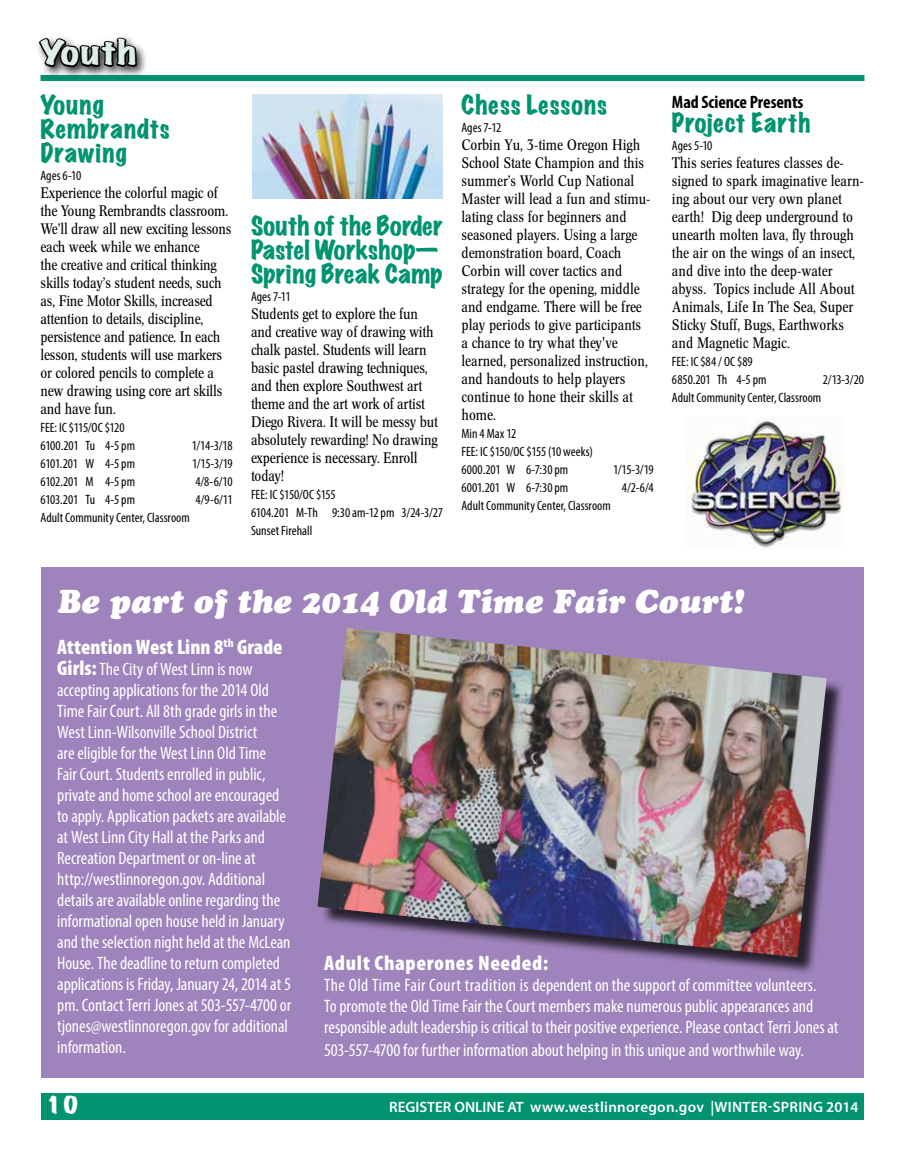
<style>
.page{position:relative;width:905px;height:1161px;background:#fff}
.page>*{position:absolute;margin:0;border:0;box-sizing:border-box;transform-origin:0 0}
.t1{font:italic 33px "Cooper Black Std";color:#fff}
.t2{font:expanded 30px "Marker Felt";letter-spacing:.04em;color:#deede8;scale:1.25 1}
.t3{font:expanded 24px/24px "Marker Felt";letter-spacing:.025em;color:#00936f}
.t4{font:900 condensed 21px "Myriad Pro";letter-spacing:.015em;color:#fff}
.t5{font:900 condensed 21px "Myriad Pro";letter-spacing:.015em;color:#fff;scale:1.04 1}
.t6{font:expanded 21px "Marker Felt";color:#fff;scale:1.25 1}
.t7{font:condensed 18px/21px "Myriad Pro";letter-spacing:-.005em;color:#fff}
.t8{font:700 condensed 18px "Myriad Pro";letter-spacing:-.005em;color:#000}
.t9{font:condensed 15px/18px "Concorde BE";color:#000}
.t10{font:600 15px "Myriad Pro";letter-spacing:.02em;color:#fff}
.t11{font:condensed 13.5px/18px "Myriad Pro";color:#000}
.t12{font:condensed 13.5px "Myriad Pro";letter-spacing:-.02em;color:#000}
.s1{font-weight:900;font-size:21px}
</style>
<div class="page">
<div style="left:40px;top:75px;width:824px;height:6px;background:#00936f"></div>
<div style="left:41px;top:1093px;width:822px;height:27px;background:#00936f"></div>
<div style="left:42px;top:567px;width:822px;height:511px;background:#9f83bc"></div>
<div style="left:35px;top:34px;width:113px;height:45px;background:#000;opacity:.85"></div>
<svg style="left:37px;top:34px;width:102px;height:47px"></svg>
<img style="left:252px;top:94px;width:190px;height:105px">
<div style="left:320px;top:631px;width:524px;height:344px;background:#000;opacity:.75"></div>
<img style="left:317px;top:628px;width:509px;height:329px">
<img style="left:686px;top:417px;width:157px;height:131px">
<h2 class="t2" style="left:40px;top:29px;width:78px">Youth</h2>
<h3 class="t3" style="left:40px;top:92px;width:131px">Young<br>Rembrandts<br>Drawing</h3>
<p class="t11" style="left:40px;top:166px;width:42px">Ages 6-10</p>
<p class="t9" style="left:40px;top:184px;width:192px">Experience the colorful magic of the Young Rembrandts classroom.<br>We’ll draw all new exciting lessons each week while we enhance<br>the creative and critical thinking skills today’s student needs, such as, Fine Motor Skills, increased attention to details, discipline, persistence and patience. In each lesson, students will use markers or colored pencils to complete a new drawing using core art skills and have fun.</p>
<p class="t11" style="left:40px;top:418px;width:96px">FEE: IC $115/OC $120<br>6100.201 Tu 4-5 pm</p>
<p class="t11" style="left:192px;top:436px;width:42px">1/14-3/18</p>
<p class="t12" style="left:40px;top:455px;width:96px">6101.201 W 4-5 pm</p>
<p class="t11" style="left:192px;top:454px;width:42px">1/15-3/19</p>
<p class="t11" style="left:40px;top:472px;width:96px">6102.201 M 4-5 pm</p>
<p class="t11" style="left:195px;top:472px;width:39px">4/8-6/10</p>
<p class="t12" style="left:40px;top:491px;width:96px">6103.201 Tu 4-5 pm</p>
<p class="t11" style="left:196px;top:490px;width:38px">4/9-6/11</p>
<p class="t11" style="left:41px;top:508px;width:151px">Adult Community Center, Classroom</p>
<h3 class="t3" style="left:251px;top:213px;width:193px">South of the Border<br>Pastel Workshop—<br>Spring Break Camp</h3>
<p class="t11" style="left:251px;top:287px;width:41px">Ages 7-11</p>
<p class="t9" style="left:251px;top:305px;width:188px">Students get to explore the fun and creative way of drawing with chalk pastel. Students will learn basic pastel drawing techniques, and then explore Southwest art theme and the art work of artist<br>Diego Rivera. It will be messy but absolutely rewarding! No drawing experience is necessary. Enroll today!</p>
<p class="t11" style="left:251px;top:485px;width:194px">FEE: IC $150/OC $155<br>6104.201 M-Th 9:30 am-12 pm 3/24-3/27<br>Sunset Firehall</p>
<h3 class="t3" style="left:461px;top:92px;width:147px">Chess Lessons</h3>
<p class="t11" style="left:461px;top:118px;width:41px">Ages 7-12</p>
<p class="t9" style="left:461px;top:136px;width:191px">Corbin Yu, 3-time Oregon High<br>School State Champion and this summer’s World Cup National<br>Master will lead a fun and stimu&shy;lating class for beginners and seasoned players. Using a large demonstration board, Coach<br>Corbin will cover tactics and strategy for the opening, middle and endgame. There will be free play periods to give participants a chance to try what they've learned, personalized instruction, and handouts to help players continue to hone their skills at home.</p>
<p class="t11" style="left:461px;top:424px;width:133px">Min 4 Max 12<br>FEE: IC $150/OC $155 (10 weeks)<br>6000.201 W 6-7:30 pm</p>
<p class="t11" style="left:613px;top:460px;width:42px">1/15-3/19</p>
<p class="t11" style="left:461px;top:478px;width:108px">6001.201 W 6-7:30 pm</p>
<p class="t11" style="left:622px;top:478px;width:33px">4/2-6/4</p>
<p class="t11" style="left:461px;top:496px;width:151px">Adult Community Center, Classroom</p>
<p class="t8" style="left:672px;top:91px;width:133px">Mad Science Presents</p>
<h3 class="t3" style="left:672px;top:111px;width:140px">Project Earth</h3>
<p class="t11" style="left:672px;top:136px;width:42px">Ages 5-10</p>
<p class="t9" style="left:672px;top:154px;width:193px">This series features classes de&shy;signed to spark imaginative learn&shy;ing about our very own planet earth! Dig deep underground to unearth molten lava, fly through the air on the wings of an insect, and dive into the deep-water abyss. Topics include All About<br>Animals, Life In The Sea, Super<br>Sticky Stuff, Bugs, Earthworks and Magnetic Magic.</p>
<p class="t11" style="left:672px;top:352px;width:96px">FEE: IC $84 / OC $89<br>6850.201 Th 4-5 pm</p>
<p class="t11" style="left:822px;top:370px;width:43px">2/13-3/20</p>
<p class="t11" style="left:672px;top:388px;width:151px">Adult Community Center, Classroom</p>
<h1 class="t1" style="left:58px;top:581px;width:687px">Be part of the 2014 Old Time Fair Court!</h1>
<h3 class="t4" style="left:57px;top:633px;width:227px">Attention West Linn 8<sup>th</sup> Grade</h3>
<p class="t7" style="left:57px;top:658px;width:235px"><span class="s1">Girls:</span> The City of West Linn is now accepting applications for the 2014 Old Time Fair Court. All 8th grade girls in the West Linn-Wilsonville School District<br>are eligible for the West Linn Old Time<br>Fair Court. Students enrolled in public, private and home school are encouraged to apply. Application packets are available at West Linn City Hall at the Parks and Recreation Department or on-line at http://westlinnoregon.gov. Additional details are available online regarding the informational open house held in January and the selection night held at the McLean House. The deadline to return completed applications is Friday, January 24, 2014 at 5 pm. Contact Terri Jones at 503-557-4700 or tjones@westlinnoregon.gov for additional information.</p>
<h3 class="t5" style="left:324px;top:950px;width:217px">Adult Chaperones Needed:</h3>
<p class="t7" style="left:324px;top:974px;width:516px;line-height:21.5px">The Old Time Fair Court tradition is dependent on the support of committee volunteers.<br>To promote the Old Time Fair the Court members make numerous public appearances and responsible adult leadership is critical to their positive experience. Please contact Terri Jones at 503-557-4700 for further information about helping in this unique and worthwhile way.</p>
<h3 class="t6" style="left:45px;top:1089px;width:29px">10</h3>
<p class="t10" style="left:389px;top:1097px;width:471px">REGISTER ONLINE AT www.westlinnoregon.gov |WINTER-SPRING 2014</p>
</div>
